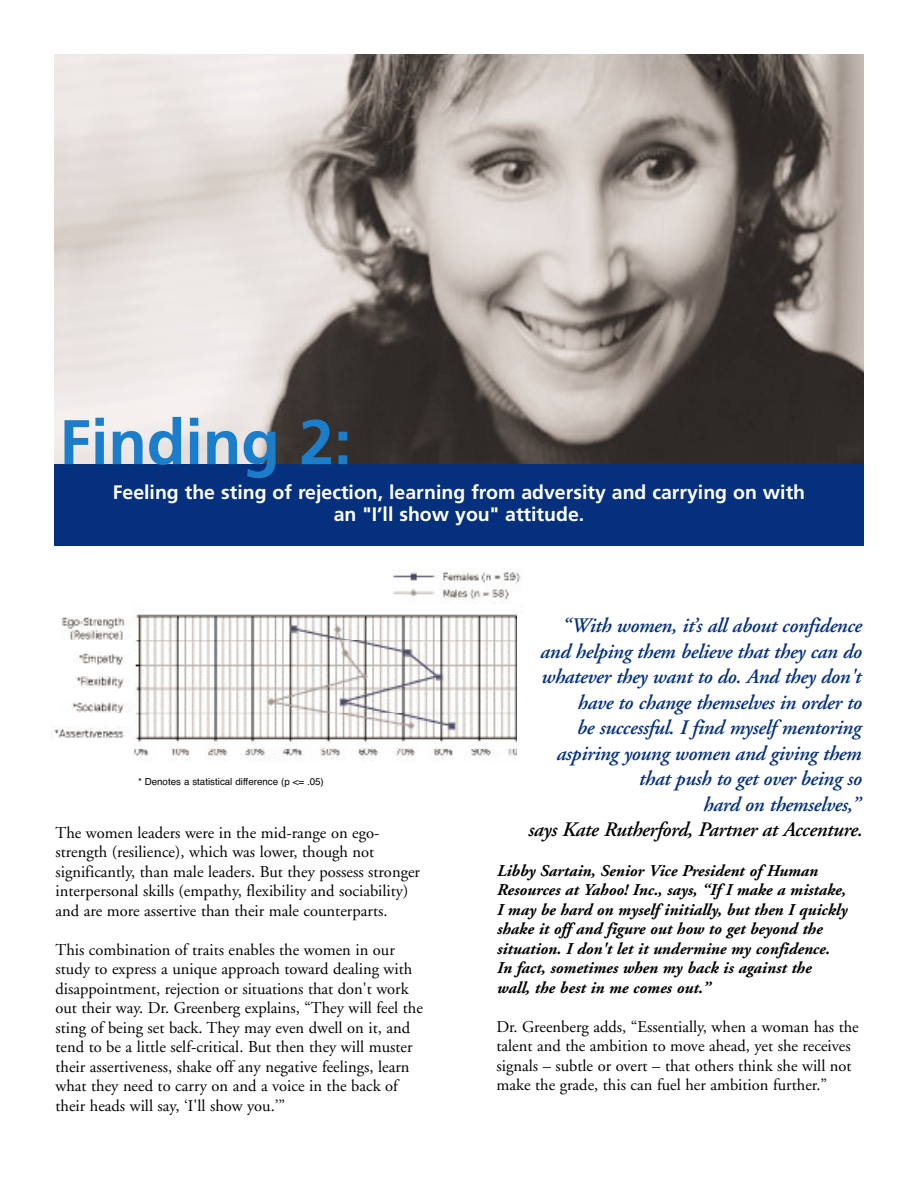
<style>
.page{position:relative;width:918px;height:1188px;background:#fff}
.page>*{position:absolute;margin:0;border:0;box-sizing:border-box;transform-origin:0 0}
.t1{font:700 63px "Frutiger";color:#1c7dca}
.t2{font:italic 600 20.7px/25.5px "Adobe Garamond";letter-spacing:-.015em;color:#04307e;text-align:right}
.t3{font:italic 600 20.7px "Adobe Garamond";letter-spacing:-.015em;color:#000}
.t4{font:700 19.5px/22.5px "Frutiger";color:#fff;text-align:center}
.t5{font:16.5px/19.5px "Adobe Garamond";color:#000}
.t6{font:italic 700 16.5px/19.5px "Adobe Garamond";color:#000}
.t7{font:9.75px "Helvetica";color:#000}
</style>
<div class="page">
<img style="left:54px;top:54px;width:810px;height:410px">
<div style="left:54px;top:464px;width:810px;height:82px;background:#04307e"></div>
<img style="left:392px;top:570px;width:129px;height:33px">
<img style="left:54px;top:614px;width:464px;height:147px">
<h1 class="t1" style="left:59px;top:416px;width:294px">Finding 2:</h1>
<p class="t4" style="left:113px;top:482px;width:694px">Feeling the sting of rejection, learning from adversity and carrying on with an "I’ll show you" attitude.</p>
<p class="t7" style="left:138px;top:776px;width:187px">* Denotes a statistical difference (p &lt;= .05)</p>
<p class="t5" style="left:56px;top:824px;width:366px">The women leaders were in the mid-range on ego&shy;strength (resilience), which was lower, though not significantly, than male leaders. But they possess stronger interpersonal skills (empathy, flexibility and sociability) and are more assertive than their male counterparts.</p>
<p class="t5" style="left:55px;top:941px;width:369px">This combination of traits enables the women in our study to express a unique approach toward dealing with disappointment, rejection or situations that don't work out their way. Dr. Greenberg explains, “They will feel the sting of being set back. They may even dwell on it, and tend to be a little self-critical. But then they will muster their assertiveness, shake off any negative feelings, learn what they need to carry on and a voice in the back of their heads will say, ‘I'll show you.’”</p>
<p class="t2" style="left:540px;top:614px;width:323px">“With women, it’s all about confidence and helping them believe that they can do whatever they want to do. And they don't have to change themselves in order to<br>be successful. I find myself mentoring aspiring young women and giving them that push to get over being so<br>hard on themselves,”</p>
<p class="t3" style="left:527px;top:820px;width:336px">says Kate Rutherford, Partner at Accenture.</p>
<p class="t6" style="left:496px;top:863px;width:352px">Libby Sartain, Senior Vice President of Human Resources at Yahoo! Inc., says, “If I make a mistake, I may be hard on myself initially, but then I quickly shake it off and figure out how to get beyond the situation. I don't let it undermine my confidence.<br>In fact, sometimes when my back is against the wall, the best in me comes out.”</p>
<p class="t5" style="left:496px;top:1018px;width:364px">Dr. Greenberg adds, “Essentially, when a woman has the talent and the ambition to move ahead, yet she receives signals – subtle or overt – that others think she will not make the grade, this can fuel her ambition further.”</p>
</div>
